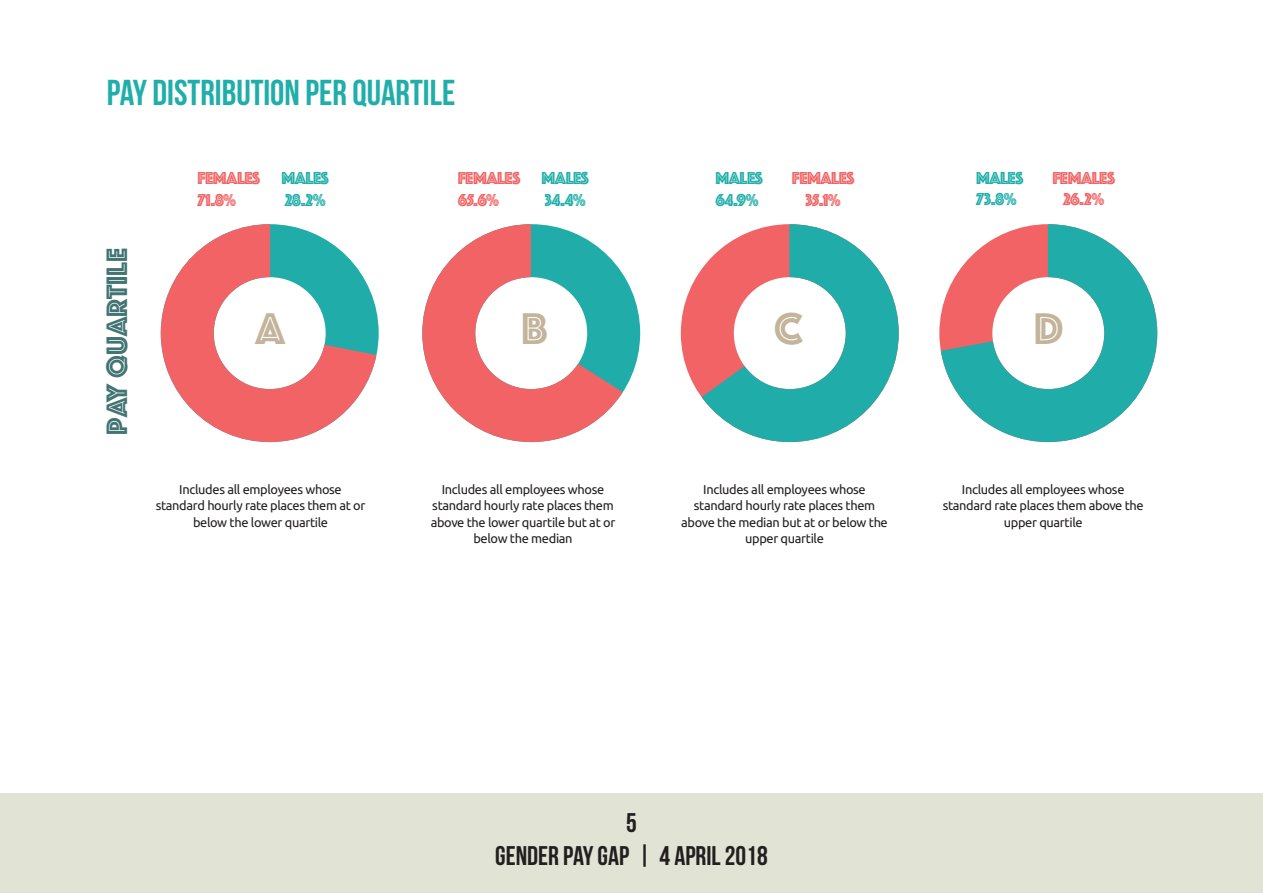
<style>
.page{position:relative;width:1263px;height:893px;background:#fff}
.page>*{position:absolute;margin:0;border:0;box-sizing:border-box;transform-origin:0 0}
.t1{font:46.05px "Phosphate Inline";color:#c3b49b}
.t2{font:36px "Bebas Neue";color:#1faea9}
.t3{font:30.75px "Phosphate Inline";color:#437474}
.t4{font:27px/32.4px "Bebas Neue";color:#231f20;text-align:center}
.t5{font:17.85px/21.8px "Phosphate Inline";letter-spacing:-.025em;color:#f16364}
.t6{font:17.85px "Phosphate Inline";letter-spacing:-.025em;color:#1faea9}
.t7{font:12.75px/16.6px "Ubuntu";letter-spacing:-.025em;color:#231f20;text-align:center}
.s1{color:#1faea9}
</style>
<div class="page">
<div style="left:0;top:794px;width:1263px;height:99px;background:#e1e4d4"></div>
<svg style="left:161px;top:224px;width:215px;height:218px"></svg>
<svg style="left:623px;top:274px;width:17px;height:118px;fill:#20ada9"></svg>
<svg style="left:422px;top:224px;width:201px;height:218px"></svg>
<svg style="left:681px;top:269px;width:21px;height:129px;fill:#f16365"></svg>
<svg style="left:702px;top:224px;width:197px;height:218px"></svg>
<svg style="left:941px;top:224px;width:216px;height:218px"></svg>
<h2 class="t2" style="left:107px;top:72px;width:350px">PAY DISTRIBUTION PER QUARTILE</h2>
<h3 class="t5" style="left:198px;top:166px;width:133px">FEMALES <span class="s1">MALES<br></span>71.8%</h3>
<h3 class="t6" style="left:285px;top:187px;width:42px">28.2%</h3>
<h3 class="t5" style="left:458px;top:166px;width:133px">FEMALES <span class="s1">MALES<br></span>65.6%</h3>
<h3 class="t6" style="left:545px;top:187px;width:42px">34.4%</h3>
<h3 class="t6" style="left:715px;top:166px;width:49px">MALES</h3>
<h3 class="t5" style="left:792px;top:167px;width:64px">FEMALES</h3>
<h3 class="t6" style="left:715px;top:187px;width:45px">64.9%</h3>
<h3 class="t5" style="left:806px;top:188px;width:37px">35.1%</h3>
<h3 class="t6" style="left:976px;top:165px;width:49px">MALES</h3>
<h3 class="t5" style="left:1052px;top:166px;width:64px">FEMALES</h3>
<h3 class="t6" style="left:976px;top:187px;width:42px">73.8%</h3>
<h3 class="t5" style="left:1063px;top:188px;width:43px">26.2%</h3>
<h3 class="t3" style="left:95px;top:435px;width:188px;rotate:-90deg">PAY QUARTILE</h3>
<h1 class="t1" style="left:256px;top:296px;width:30px">A</h1>
<h1 class="t1" style="left:521px;top:296px;width:27px">B</h1>
<h1 class="t1" style="left:774px;top:296px;width:30px">C</h1>
<h1 class="t1" style="left:1034px;top:296px;width:31px">D</h1>
<p class="t7" style="left:156px;top:480px;width:211px">Includes all employees whose standard hourly rate places them at or below the lower quartile</p>
<p class="t7" style="left:431px;top:480px;width:186px">Includes all employees whose standard hourly rate places them above the lower quartile but at or below the median</p>
<p class="t7" style="left:681px;top:480px;width:208px">Includes all employees whose standard hourly rate places them above the median but at or below the upper quartile</p>
<p class="t7" style="left:943px;top:480px;width:203px">Includes all employees whose standard rate places them above the upper quartile</p>
<h3 class="t4" style="left:495px;top:807px;width:274px">5<br>GENDER PAYGAP | 4 APRIL2018</h3>
</div>
